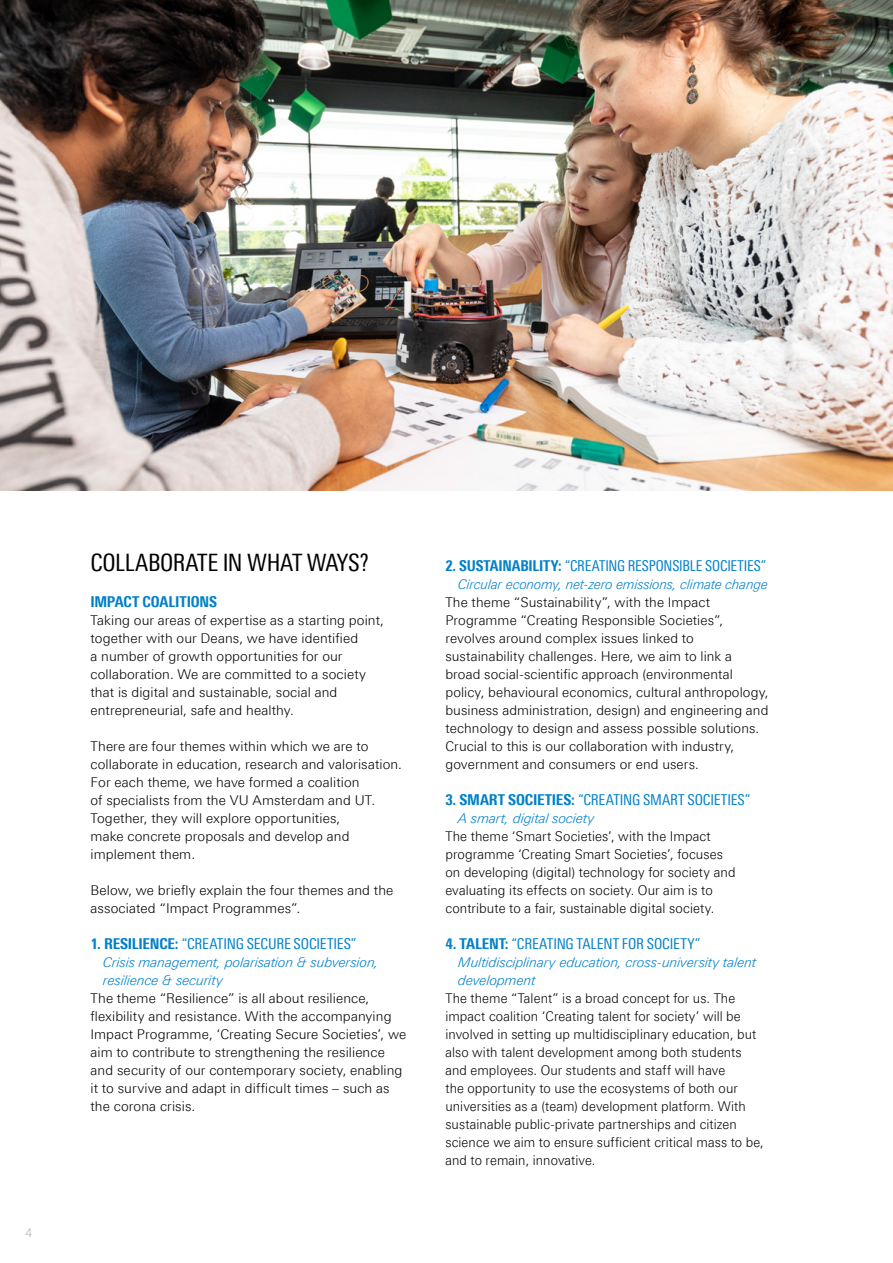
<style>
.page{position:relative;width:893px;height:1263px;background:#fff}
.page>*{position:absolute;margin:0;border:0;box-sizing:border-box;transform-origin:0 0}
.H_-_Tussenheading_-1{font:24px "Linotype Univers 420 Cn";letter-spacing:-.015em;color:#000}
.H_-_Subheading_-_10p{font:15px "Linotype Univers 420 Cn";letter-spacing:-.01em;color:#0081c9}
.H_-_Subheading_-_10p-2{font:800 15px "Linotype Univers 720 Cn";letter-spacing:-.015em;color:#0081c9}
.P_-_Bodytext_A_-_9pt{font:300 13.5px/18px "Linotype Univers 330";letter-spacing:.005em;color:#000}
.P_-_Bodytext_A_-_9pt-2{font:300 13.5px/18px "Linotype Univers 330";letter-spacing:.005em;color:#000;scale:.95 1}
.P_-_Bodytext_A_-_9pt-3{font:300 13.5px/18px "Linotype Univers 330";letter-spacing:.005em;color:#000;scale:.96 1}
.P_-_Ondersub{font:13.5px/18px "Linotype Univers 331 Light It";letter-spacing:.005em;color:#0081c9}
.t1{font:300 12px "Linotype Univers 330";color:#b3b2b2}
.s1{font-family:"Linotype Univers 720 Cn";font-weight:800}
</style>
<div class="page">
<img style="left:0;top:0;width:893px;height:490px">
<p class="t1" style="left:26px;top:1226px;width:8px">4</p>
<p class="H_-_Tussenheading_-1" style="left:91px;top:549px;width:280px">COLLABORATE IN WHAT WAYS?</p>
<p class="H_-_Subheading_-_10p-2" style="left:91px;top:593px;width:128px">IMPACT COALITIONS</p>
<p class="P_-_Bodytext_A_-_9pt" style="left:91px;top:611px;width:295px">Taking our areas of expertise as a starting point, together with our Deans, we have identified<br>a number of growth opportunities for our collaboration. We are committed to a society that is digital and sustainable, social and entrepreneurial, safe and healthy.</p>
<p class="P_-_Bodytext_A_-_9pt" style="left:91px;top:737px;width:313px">There are four themes within which we are to collaborate in education, research and valorisation.<br>For each theme, we have formed a coalition<br>of specialists from the VU Amsterdam and UT.<br>Together, they will explore opportunities,<br>make concrete proposals and develop and implement them.</p>
<p class="P_-_Bodytext_A_-_9pt" style="left:91px;top:881px;width:304px">Below, we briefly explain the four themes and the associated “Impact Programmes”.</p>
<p class="H_-_Subheading_-_10p" style="left:91px;top:935px;width:268px"><span class="s1">1. RESILIENCE:</span> “CREATING SECURE SOCIETIES”</p>
<p class="P_-_Ondersub" style="left:103px;top:953px;width:277px">Crisis management, polarisation &amp; subversion, resilience &amp; security</p>
<p class="P_-_Bodytext_A_-_9pt" style="left:91px;top:989px;width:317px">The theme “Resilience” is all about resilience, flexibility and resistance. With the accompanying Impact Programme, ‘Creating Secure Societies’, we aim to contribute to strengthening the resilience and security of our contemporary society, enabling it to survive and adapt in difficult times – such as the corona crisis.</p>
<p class="H_-_Subheading_-_10p" style="left:445px;top:557px;width:322px"><span class="s1">2. SUSTAINABILITY:</span> “CREATING RESPONSIBLE SOCIETIES”</p>
<p class="P_-_Ondersub" style="left:458px;top:575px;width:311px">Circular economy, net-zero emissions, climate change</p>
<p class="P_-_Bodytext_A_-_9pt" style="left:445px;top:593px;width:325px">The theme “Sustainability”, with the Impact Programme “Creating Responsible Societies”, revolves around complex issues linked to sustainability challenges. Here, we aim to link a broad social-scientific approach (environmental policy, behavioural economics, cultural anthropology, business administration, design) and engineering and technology to design and assess possible solutions.<br>Crucial to this is our collaboration with industry, government and consumers or end users.</p>
<p class="H_-_Subheading_-_10p" style="left:445px;top:791px;width:307px"><span class="s1">3. SMART SOCIETIES:</span> “CREATING SMART SOCIETIES”</p>
<p class="P_-_Ondersub" style="left:458px;top:809px;width:138px">A smart, digital society</p>
<p class="P_-_Bodytext_A_-_9pt-3" style="left:445px;top:827px;width:304px">The theme ‘Smart Societies’, with the Impact programme ‘Creating Smart Societies’, focuses on developing (digital) technology for society and evaluating its effects on society. Our aim is to contribute to a fair, sustainable digital society.</p>
<p class="H_-_Subheading_-_10p" style="left:445px;top:935px;width:257px"><span class="s1">4. TALENT:</span> “CREATING TALENT FOR SOCIETY”</p>
<p class="P_-_Ondersub" style="left:458px;top:953px;width:299px">Multidisciplinary education, cross-university talent development</p>
<p class="P_-_Bodytext_A_-_9pt-2" style="left:445px;top:989px;width:337px">The theme “Talent” is a broad concept for us. The impact coalition ‘Creating talent for society’ will be involved in setting up multidisciplinary education, but also with talent development among both students and employees. Our students and staff will have<br>the opportunity to use the ecosystems of both our universities as a (team) development platform. With sustainable public-private partnerships and citizen science we aim to ensure sufficient critical mass to be, and to remain, innovative.</p>
</div>
